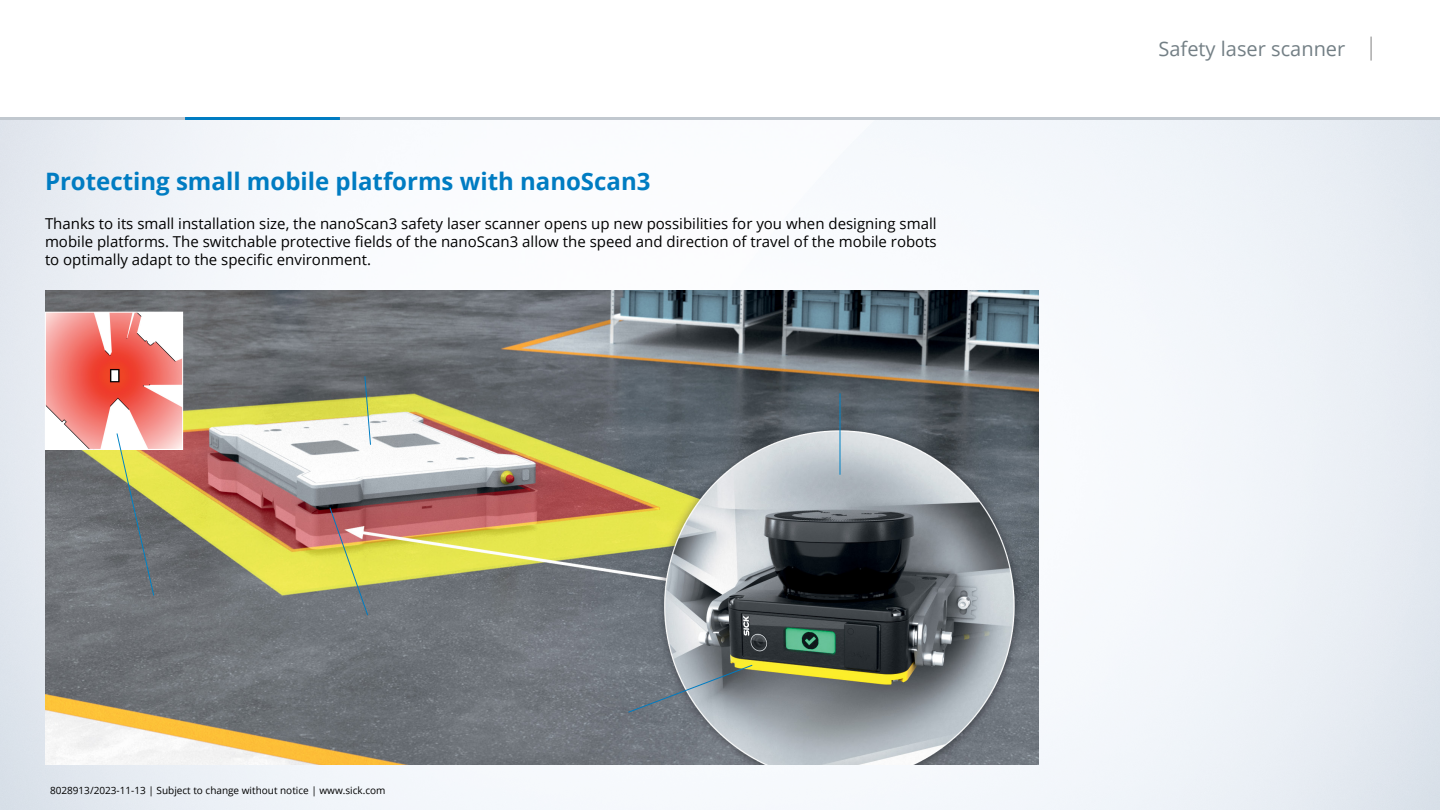
<style>
.page{position:relative;width:1440px;height:810px;background:#fff}
.page>*{position:absolute;margin:0;border:0;box-sizing:border-box;transform-origin:0 0}
.t1{font:700 24px "Open Sans";color:#007cc2}
.t2{font:20.02px "Open Sans";color:#737f85}
.t3{font:15px/18px "Open Sans";color:#000;text-align:justify}
.t4{font:9.98px "Open Sans";color:#000}
</style>
<div class="page">
<img style="left:0;top:120px;width:1440px;height:690px">
<hr style="left:0;top:117px;width:1440px;height:3px;background:#c1c8cf">
<svg style="left:1371px;top:37px;width:1px;height:24px"></svg>
<img style="left:45px;top:291px;width:993px;height:474px">
<img style="left:47px;top:314px;width:134px;height:134px">
<div style="left:45px;top:312px;width:138px;height:138px;border:1px solid #fff"></div>
<svg style="left:116px;top:433px;width:39px;height:163px"></svg>
<svg style="left:364px;top:376px;width:7px;height:70px"></svg>
<hr style="left:840px;top:393px;width:1px;height:82px;background:#0083c5">
<svg style="left:628px;top:664px;width:125px;height:49px"></svg>
<svg style="left:329px;top:507px;width:40px;height:109px"></svg>
<hr style="left:185px;top:117px;width:155px;height:3px;background:#007cc2">
<h1 class="t1" style="left:45px;top:165px;width:607px">Protecting small mobile platforms with nanoScan3</h1>
<p class="t3" style="left:45px;top:214px;width:893px">Thanks to its small installation size, the nanoScan3 safety laser scanner opens up new possibilities for you when designing small mobile platforms. The switchable protective fields of the nanoScan3 allow the speed and direction of travel of the mobile robots to optimally adapt to the specific environment.</p>
<p class="t4" style="left:50px;top:783px;width:337px">8028913/2023-11-13 | Subject to change without notice | www.sick.com</p>
<h2 class="t2" style="left:1158px;top:35px;width:188px">Safety laser scanner</h2>
</div>
